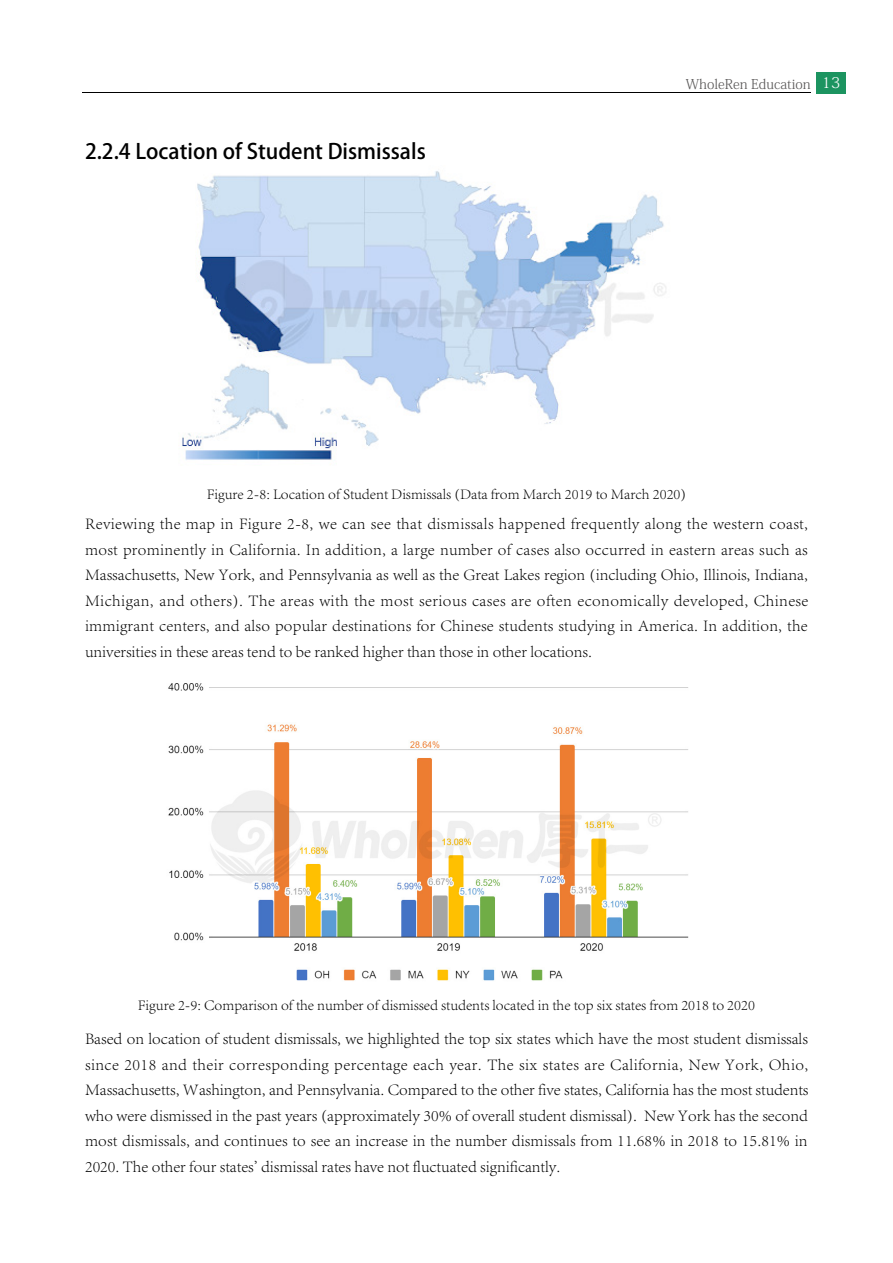
<style>
.page{position:relative;width:893px;height:1263px;background:#fff}
.page>*{position:absolute;margin:0;border:0;box-sizing:border-box;transform-origin:0 0}
.t1{font:21px "Adobe Heiti Std";color:#000}
.t2{font:300 16.5px/25.5px "Adobe Song Std";color:#000;text-align:justify}
.t3{font:300 15px "Adobe Song Std";color:#000}
.t4{font:13.5px "Adobe Fangsong Std";color:#595757}
.s1{font-size:15px;color:#fff}
</style>
<div class="page">
<div style="left:816px;top:72px;width:30px;height:21px;background:#1c9460"></div>
<hr style="left:82px;top:93px;width:728px;height:1px;background:#000">
<img style="left:168px;top:683px;width:521px;height:298px">
<img style="left:182px;top:171px;width:484px;height:289px">
<p class="t1" style="left:85px;top:138px;width:342px">2.2.4 Location of Student Dismissals</p>
<p class="t4" style="left:686px;top:75px;width:156px">WholeRen Education <span class="s1">13</span></p>
<p class="t3" style="left:207px;top:486px;width:481px">Figure 2-8: Location of Student Dismissals (Data from March 2019 to March 2020)</p>
<p class="t2" style="left:85px;top:511px;width:725px">Reviewing the map in Figure 2-8, we can see that dismissals happened frequently along the western coast, most prominently in California. In addition, a large number of cases also occurred in eastern areas such as Massachusetts, New York, and Pennsylvania as well as the Great Lakes region (including Ohio, Illinois, Indiana, Michigan, and others). The areas with the most serious cases are often economically developed, Chinese immigrant centers, and also popular destinations for Chinese students studying in America. In addition, the universities in these areas tend to be ranked higher than those in other locations.</p>
<p class="t3" style="left:138px;top:996px;width:619px">Figure 2-9: Comparison of the number of dismissed students located in the top six states from 2018 to 2020</p>
<p class="t2" style="left:85px;top:1026px;width:725px">Based on location of student dismissals, we highlighted the top six states which have the most student dismissals since 2018 and their corresponding percentage each year. The six states are California, New York, Ohio, Massachusetts, Washington, and Pennsylvania. Compared to the other five states, California has the most students who were dismissed in the past years (approximately 30% of overall student dismissal). New York has the second most dismissals, and continues to see an increase in the number dismissals from 11.68% in 2018 to 15.81% in 2020. The other four states' dismissal rates have not fluctuated significantly.</p>
</div>
